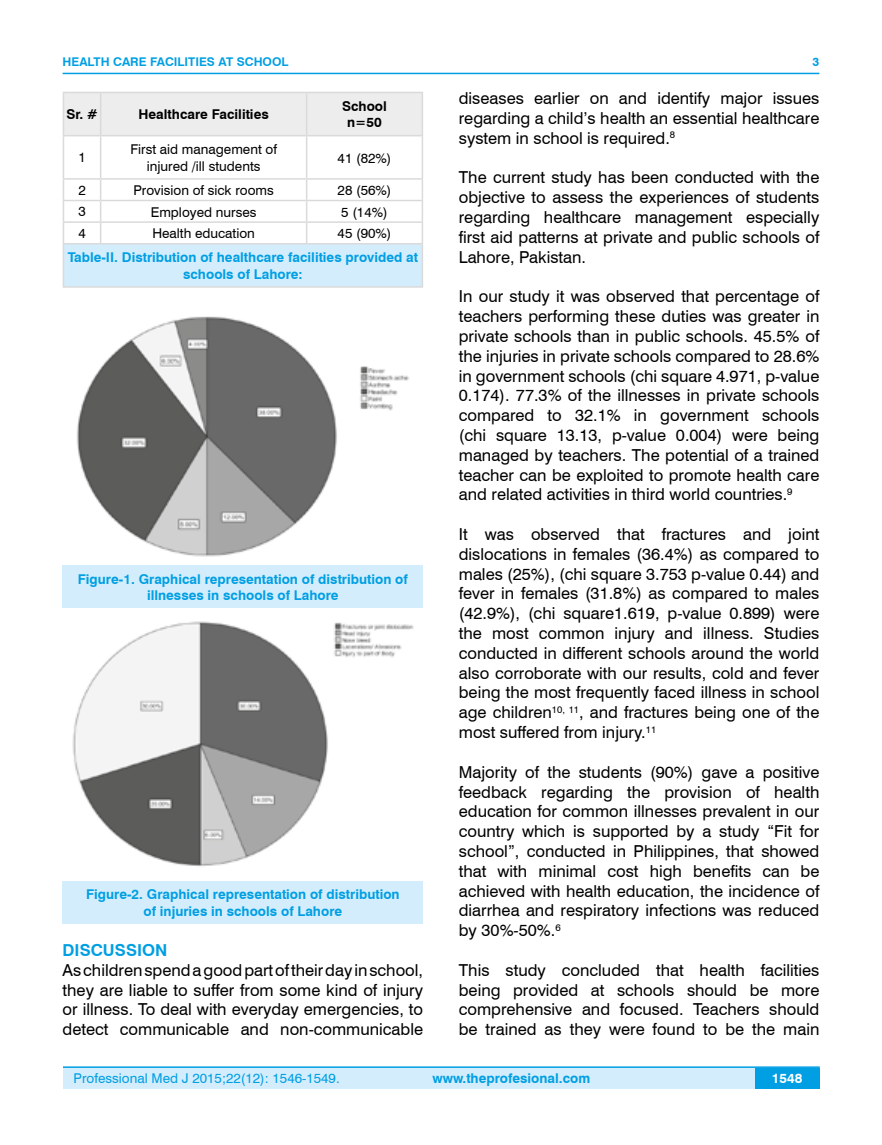
<style>
.page{position:relative;width:882px;height:1145px;background:#fff}
.page>*{position:absolute;margin:0;border:0;box-sizing:border-box;transform-origin:0 0}
.t1{font:16.5px/19.8px "Swiss 721 BT";color:#000;text-align:justify}
.t2{font:700 16.5px "Swiss 721 BT";color:#009fe3}
.t3{font:700 13.5px/16.2px "Swiss 721 BT";color:#009fe3;text-align:center}
.t4{font:13.5px/16.2px "Swiss 721 BT";color:#000;text-align:center}
.t5{font:13.5px "Swiss 721 BT";color:#009fe3}
.t6{font:700 13.5px/16.2px "Swiss 721 BT";color:#000;text-align:center}
.t7{font:700 13.5px "Swiss 721 BT";color:#fff}
.t8{font:700 12px "Swiss 721 BT";color:#009fe3}
</style>
<div class="page">
<div style="left:63px;top:1067px;width:756px;height:21px;background:#d4edfc"></div>
<hr style="left:63px;top:1066px;width:756px;height:2px;background:#009fe3">
<div style="left:754px;top:1068px;width:65px;height:20px;background:#009fe3"></div>
<hr style="left:63px;top:73px;width:756px;height:1px;background:#009fe3">
<div style="left:64px;top:93px;width:357px;height:42px;background:#ededed"></div>
<div style="left:63px;top:244px;width:359px;height:43px;background:#d4edfc"></div>
<hr style="left:63px;top:92px;width:38px;height:1px;background:#dadada">
<hr style="left:63px;top:93px;width:1px;height:42px;background:#dadada">
<hr style="left:101px;top:92px;width:205px;height:1px;background:#dadada">
<hr style="left:100px;top:93px;width:1px;height:42px;background:#dadada">
<hr style="left:306px;top:92px;width:117px;height:1px;background:#dadada">
<hr style="left:306px;top:93px;width:1px;height:42px;background:#dadada">
<hr style="left:421px;top:93px;width:2px;height:42px;background:#dadada">
<hr style="left:63px;top:135px;width:38px;height:1px;background:#dadada">
<hr style="left:63px;top:136px;width:1px;height:42px;background:#dadada">
<hr style="left:101px;top:135px;width:205px;height:1px;background:#dadada">
<hr style="left:100px;top:136px;width:1px;height:42px;background:#dadada">
<hr style="left:306px;top:135px;width:117px;height:1px;background:#dadada">
<hr style="left:306px;top:136px;width:1px;height:42px;background:#dadada">
<hr style="left:421px;top:136px;width:2px;height:42px;background:#dadada">
<hr style="left:63px;top:178px;width:38px;height:2px;background:#dadada">
<hr style="left:101px;top:178px;width:205px;height:2px;background:#dadada">
<hr style="left:306px;top:178px;width:117px;height:2px;background:#dadada">
<hr style="left:421px;top:180px;width:2px;height:20px;background:#dadada">
<hr style="left:63px;top:200px;width:38px;height:1px;background:#dadada">
<hr style="left:101px;top:200px;width:205px;height:1px;background:#dadada">
<hr style="left:306px;top:200px;width:117px;height:1px;background:#dadada">
<hr style="left:421px;top:201px;width:2px;height:20px;background:#dadada">
<hr style="left:63px;top:221px;width:38px;height:2px;background:#dadada">
<svg style="left:63px;top:180px;width:1px;height:63px"></svg>
<hr style="left:101px;top:221px;width:205px;height:2px;background:#dadada">
<svg style="left:100px;top:180px;width:1px;height:63px"></svg>
<hr style="left:306px;top:221px;width:117px;height:2px;background:#dadada">
<svg style="left:306px;top:180px;width:1px;height:63px"></svg>
<hr style="left:421px;top:223px;width:2px;height:20px;background:#dadada">
<hr style="left:63px;top:243px;width:38px;height:1px;background:#dadada">
<hr style="left:63px;top:244px;width:1px;height:42px;background:#dadada">
<hr style="left:101px;top:243px;width:205px;height:1px;background:#dadada">
<hr style="left:306px;top:243px;width:117px;height:1px;background:#dadada">
<hr style="left:421px;top:244px;width:2px;height:42px;background:#dadada">
<hr style="left:63px;top:286px;width:38px;height:2px;background:#dadada">
<hr style="left:101px;top:286px;width:205px;height:2px;background:#dadada">
<hr style="left:306px;top:286px;width:117px;height:2px;background:#dadada">
<img style="left:77px;top:316px;width:332px;height:241px">
<div style="left:63px;top:565px;width:360px;height:43px;background:#d4edfc"></div>
<img style="left:72px;top:621px;width:342px;height:246px">
<div style="left:63px;top:881px;width:360px;height:42px;background:#d4edfc"></div>
<p class="t8" style="left:63px;top:53px;width:227px">HEALTH CARE FACILITIES AT SCHOOL</p>
<p class="t6" style="left:66px;top:106px;width:32px">Sr. #</p>
<p class="t6" style="left:138px;top:106px;width:132px">Healthcare Facilities</p>
<p class="t6" style="left:342px;top:98px;width:46px">School n=50</p>
<p class="t4" style="left:78px;top:149px;width:9px">1</p>
<p class="t4" style="left:130px;top:141px;width:148px">First aid management of injured /ill students</p>
<p class="t4" style="left:337px;top:149px;width:55px">41 (82%)</p>
<p class="t4" style="left:78px;top:181px;width:9px">2</p>
<p class="t4" style="left:133px;top:181px;width:142px">Provision of sick rooms</p>
<p class="t4" style="left:337px;top:181px;width:55px">28 (56%)</p>
<p class="t4" style="left:78px;top:203px;width:9px">3</p>
<p class="t4" style="left:151px;top:203px;width:107px">Employed nurses</p>
<p class="t4" style="left:341px;top:203px;width:48px">5 (14%)</p>
<p class="t4" style="left:78px;top:225px;width:9px">4</p>
<p class="t4" style="left:152px;top:225px;width:104px">Health education</p>
<p class="t4" style="left:337px;top:225px;width:55px">45 (90%)</p>
<p class="t3" style="left:68px;top:249px;width:352px">Table-II. Distribution of healthcare facilities provided at schools of Lahore:</p>
<p class="t3" style="left:78px;top:570px;width:331px">Figure-1. Graphical representation of distribution of illnesses in schools of Lahore</p>
<p class="t3" style="left:86px;top:886px;width:315px">Figure-2. Graphical representation of distribution of injuries in schools of Lahore</p>
<p class="t2" style="left:63px;top:938px;width:106px">DISCUSSION</p>
<p class="t1" style="left:63px;top:959px;width:362px">As children spend a good part of their day in school, they are liable to suffer from some kind of injury or illness. To deal with everyday emergencies, to detect communicable and non-communicable</p>
<p class="t8" style="left:812px;top:53px;width:8px">3</p>
<p class="t1" style="left:458px;top:88px;width:362px">diseases earlier on and identify major issues regarding a child’s health an essential healthcare system in school is required.<sup>8</sup></p>
<p class="t1" style="left:458px;top:167px;width:362px">The current study has been conducted with the objective to assess the experiences of students regarding healthcare management especially first aid patterns at private and public schools of Lahore, Pakistan.</p>
<p class="t1" style="left:458px;top:286px;width:362px">In our study it was observed that percentage of teachers performing these duties was greater in private schools than in public schools. 45.5% of the injuries in private schools compared to 28.6% in government schools (chi square 4.971, p-value 0.174). 77.3% of the illnesses in private schools compared to 32.1% in government schools (chi square 13.13, p-value 0.004) were being managed by teachers. The potential of a trained teacher can be exploited to promote health care and related activities in third world countries.<sup>9</sup></p>
<p class="t1" style="left:458px;top:523px;width:362px">It was observed that fractures and joint dislocations in females (36.4%) as compared to males (25%), (chi square 3.753 p-value 0.44) and fever in females (31.8%) as compared to males (42.9%), (chi square1.619, p-value 0.899) were the most common injury and illness. Studies conducted in different schools around the world also corroborate with our results, cold and fever being the most frequently faced illness in school age children<sup>10,</sup> <sup>11</sup>, and fractures being one of the most suffered from injury.<sup>11</sup></p>
<p class="t1" style="left:458px;top:761px;width:362px">Majority of the students (90%) gave a positive feedback regarding the provision of health education for common illnesses prevalent in our country which is supported by a study “Fit for school”, conducted in Philippines, that showed that with minimal cost high benefits can be achieved with health education, the incidence of diarrhea and respiratory infections was reduced by 30%-50%.<sup>6</sup></p>
<p class="t1" style="left:458px;top:959px;width:362px">This study concluded that health facilities being provided at schools should be more comprehensive and focused. Teachers should be trained as they were found to be the main</p>
<p class="t5" style="left:74px;top:1069px;width:267px">Professional Med J 2015;22(12): 1546-1549.</p>
<p class="t3" style="left:432px;top:1069px;width:159px">www.theprofesional.com</p>
<p class="t7" style="left:771px;top:1069px;width:32px">1548</p>
</div>
